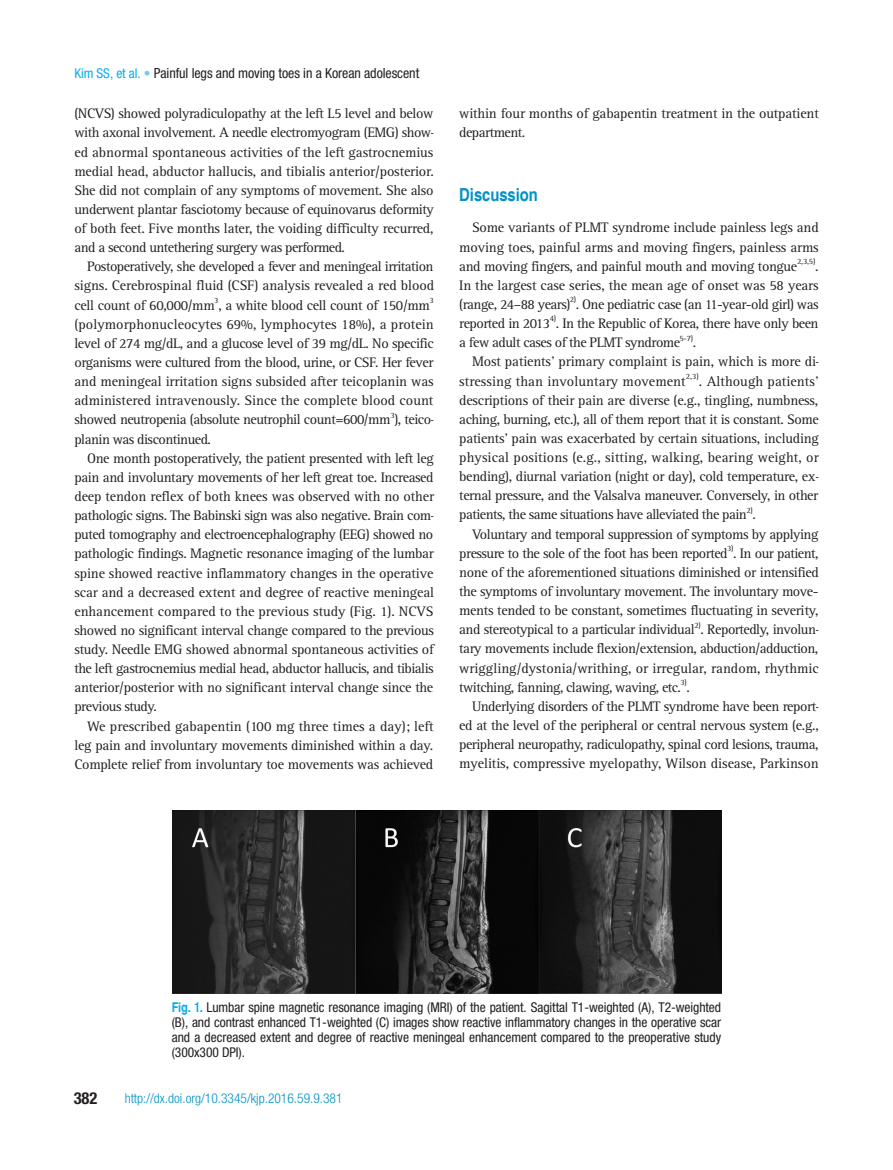
<style>
.page{position:relative;width:893px;height:1170px;background:#fff}
.page>*{position:absolute;margin:0;border:0;box-sizing:border-box;transform-origin:0 0}
.서론{font:700 condensed 18px "Helvetica";color:#0092c8}
.t1{font:700 condensed 16.5px "Helvetica Neue";color:#231f20}
.바탕글{font:14.25px/19.2px "Rotis Serif Std";letter-spacing:-.035em;color:#231f20;text-align:justify}
.바탕글-2{font:14.25px/19.2px "Rotis Serif Std";letter-spacing:-.01em;color:#231f20}
.표준{font:condensed 13.95px "Helvetica Neue";letter-spacing:-.005em;color:#231f20}
.t2{font:condensed 13.5px/15px "Helvetica Neue";letter-spacing:-.005em;color:#231f20;text-align:justify}
.t3{font:300 condensed 13.5px "Helvetica Neue";color:#0092c8}
.바탕글-3{font:8.25px "Rotis Serif Std";color:#231f20}
.s1{font-size:13.5px;color:#00aeef}
.s2{font-size:13.5px;color:#6bcff6}
.s3{font-family:"Helvetica";font-weight:700;color:#00aeef}
</style>
<div class="page">
<img style="left:172px;top:810px;width:549px;height:183px">
<p class="표준" style="left:74px;top:65px;width:346px"><span class="s1">Kim SS, et al.</span> <span class="s2">•</span> Painful legs and moving toes in a Korean adolescent</p>
<p class="바탕글" style="left:74px;top:104px;width:361px">(NCVS) showed polyradiculopathy at the left L5 level and below with axonal involvement. A needle electromyogram (EMG) show&shy;ed abnormal spontaneous activities of the left gastrocnemius medial head, abductor hallucis, and tibialis anterior/posterior.<br>She did not complain of any symptoms of movement. She also underwent plantar fasciotomy because of equinovarus deformity of both feet. Five months later, the voiding difficulty recurred, and a second untethering surgery was performed.</p>
<p class="바탕글" style="left:74px;top:257px;width:361px;text-indent:13px">Postoperatively, she developed a fever and meningeal irritation signs. Cerebrospinal fluid (CSF) analysis revealed a red blood cell count of 60,000/mm , a white blood cell count of 150/mm</p>
<p class="바탕글-3" style="left:214px;top:295px;width:6px">3</p>
<p class="바탕글-3" style="left:429px;top:295px;width:6px">3</p>
<p class="바탕글" style="left:74px;top:315px;width:361px">(polymorphonucleocytes 69%, lymphocytes 18%), a protein level of 274 mg/dL, and a glucose level of 39 mg/dL. No specific organisms were cultured from the blood, urine, or CSF. Her fever and meningeal irritation signs subsided after teicoplanin was administered intravenously. Since the complete blood count showed neutropenia (absolute neutrophil count=600/mm ), teico-</p>
<p class="바탕글-3" style="left:390px;top:410px;width:6px">3</p>
<p class="바탕글" style="left:74px;top:429px;width:138px">planin was discontinued.</p>
<p class="바탕글" style="left:74px;top:449px;width:361px;text-indent:13px">One month postoperatively, the patient presented with left leg pain and involuntary movements of her left great toe. Increased deep tendon reflex of both knees was observed with no other pathologic signs. The Babinski sign was also negative. Brain com&shy;puted tomography and electroencephalography (EEG) showed no pathologic findings. Magnetic resonance imaging of the lumbar spine showed reactive inflammatory changes in the operative scar and a decreased extent and degree of reactive meningeal enhancement compared to the previous study (Fig. 1). NCVS showed no significant interval change compared to the previous study. Needle EMG showed abnormal spontaneous activities of the left gastrocnemius medial head, abductor hallucis, and tibialis anterior/posterior with no significant interval change since the previous study.</p>
<p class="바탕글" style="left:74px;top:716px;width:361px;text-indent:13px">We prescribed gabapentin (100 mg three times a day); left leg pain and involuntary movements diminished within a day.<br>Complete relief from involuntary toe movements was achieved</p>
<p class="바탕글-2" style="left:459px;top:104px;width:361px">within four months of gabapentin treatment in the outpatient department.</p>
<p class="서론" style="left:459px;top:184px;width:80px">Discussion</p>
<p class="바탕글" style="left:459px;top:218px;width:361px;text-indent:13px">Some variants of PLMT syndrome include painless legs and moving toes, painful arms and moving fingers, painless arms and moving fingers, and painful mouth and moving tongue</p>
<p class="바탕글-3" style="left:797px;top:256px;width:20px">2,3,5)</p>
<p class="바탕글" style="left:459px;top:257px;width:361px;text-indent:356px">.<br>In the largest case series, the mean age of onset was 58 years (range, 24–88 years) . One pediatric case (an 11-year-old girl) was</p>
<p class="바탕글-3" style="left:570px;top:295px;width:8px">2)</p>
<p class="바탕글" style="left:459px;top:314px;width:361px">reported in 2013 . In the Republic of Korea, there have only been</p>
<p class="바탕글-3" style="left:550px;top:314px;width:8px">4)</p>
<p class="바탕글" style="left:459px;top:333px;width:222px">a few adult cases of the PLMT syndrome</p>
<p class="바탕글-3" style="left:680px;top:333px;width:15px">5-7)</p>
<p class="바탕글" style="left:693px;top:333px;width:5px">.</p>
<p class="바탕글-2" style="left:459px;top:352px;width:360px;text-indent:13px">Most patients’ primary complaint is pain, which is more di&shy;stressing than involuntary movement</p>
<p class="바탕글-3" style="left:686px;top:371px;width:15px">2,3)</p>
<p class="바탕글" style="left:459px;top:371px;width:361px;text-indent:240px">. Although patients’ descriptions of their pain are diverse (e.g., tingling, numbness, aching, burning, etc.), all of them report that it is constant. Some patients’ pain was exacerbated by certain situations, including physical positions (e.g., sitting, walking, bearing weight, or bending), diurnal variation (night or day), cold temperature, ex&shy;ternal pressure, and the Valsalva maneuver. Conversely, in other patients, the same situations have alleviated the pain .</p>
<p class="바탕글-3" style="left:746px;top:505px;width:8px">2)</p>
<p class="바탕글" style="left:459px;top:524px;width:361px;text-align:right">Voluntary and temporal suppression of symptoms by applying pressure to the sole of the foot has been reported . In our patient,</p>
<p class="바탕글-3" style="left:727px;top:543px;width:8px">3)</p>
<p class="바탕글" style="left:459px;top:563px;width:361px;text-align:left">none of the aforementioned situations diminished or intensified the symptoms of involuntary movement. The involuntary move&shy;ments tended to be constant, sometimes fluctuating in severity, and stereotypical to a particular individual . Reportedly, involun-</p>
<p class="바탕글-3" style="left:694px;top:620px;width:8px">2)</p>
<p class="바탕글" style="left:459px;top:639px;width:361px">tary movements include flexion/extension, abduction/adduction, wriggling/dystonia/writhing, or irregular, random, rhythmic twitching, fanning, clawing, waving, etc. .</p>
<p class="바탕글-3" style="left:680px;top:677px;width:8px">3)</p>
<p class="바탕글" style="left:459px;top:697px;width:361px;text-indent:13px">Underlying disorders of the PLMT syndrome have been report&shy;ed at the level of the peripheral or central nervous system (e.g., peripheral neuropathy, radiculopathy, spinal cord lesions, trauma, myelitis, compressive myelopathy, Wilson disease, Parkinson</p>
<p class="t1" style="left:74px;top:1087px;width:25px">382</p>
<p class="t2" style="left:172px;top:999px;width:551px"><span class="s3">Fig. 1.</span> Lumbar spine magnetic resonance imaging (MRI) of the patient. Sagittal T1-weighted (A), T2-weighted (B), and contrast enhanced T1-weighted (C) images show reactive inflammatory changes in the operative scar and a decreased extent and degree of reactive meningeal enhancement compared to the preoperative study (300x300 DPI).</p>
<p class="t3" style="left:125px;top:1090px;width:219px">http://dx.doi.org/10.3345/kjp.2016.59.9.381</p>
</div>
